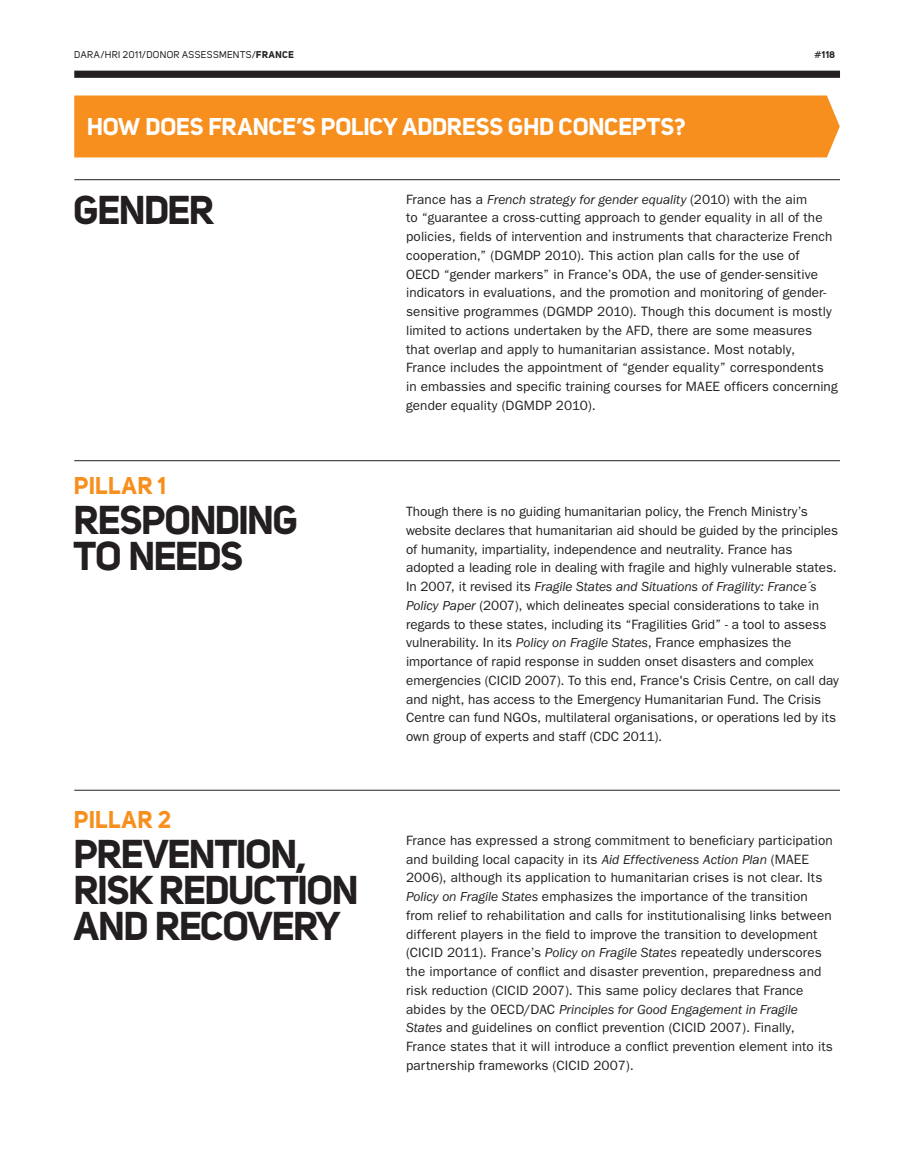
<style>
.page{position:relative;width:915px;height:1169px;background:#fff}
.page>*{position:absolute;margin:0;border:0;box-sizing:border-box;transform-origin:0 0}
.t1{font:39.75px/36px "Uni Sans Bold";letter-spacing:-.035em;color:#231f20}
.t2{font:24px "Uni Sans Bold";letter-spacing:-.01em;color:#fff}
.t3{font:24px "Uni Sans Bold";letter-spacing:.015em;color:#f78f1e}
.t4{font:13.5px/18.8px "ITC Franklin Gothic Std";letter-spacing:.005em;color:#231f20}
.t5{font:9.75px "Uni Sans Regular";letter-spacing:.035em;color:#231f20}
.t6{font:9.75px "Uni Sans Bold";color:#231f20}
.s1{font-family:"Uni Sans Bold"}
.s2{font-family:"Uni Sans Regular"}
.s3{font-style:italic}
</style>
<div class="page">
<div style="left:74px;top:71px;width:766px;height:7px;background:#231f20"></div>
<hr style="left:74px;top:460px;width:766px;height:1px;background:#231f20">
<hr style="left:74px;top:790px;width:766px;height:1px;background:#231f20">
<div style="left:74px;top:96px;width:765px;height:61px;background:#f78f1e"></div>
<hr style="left:74px;top:179px;width:766px;height:1px;background:#231f20">
<p class="t5" style="left:74px;top:52px;width:221px">DARA/HRI 2011/DONOR ASSESSMENTS/<span class="s1">FRANCE</span></p>
<p class="t6" style="left:814px;top:51px;width:22px"><span class="s2">#</span>118</p>
<h2 class="t2" style="left:87px;top:118px;width:600px">HOW DOES FRANCE’S POLICY ADDRESS GHD CONCEPTS?</h2>
<h1 class="t1" style="left:74px;top:198px;width:142px">GENDER</h1>
<p class="t4" style="left:406px;top:191px;width:433px">France has a <span class="s3">French strategy for gender equality</span> (2010) with the aim<br>to “guarantee a cross-cutting approach to gender equality in all of the policies, fields of intervention and instruments that characterize French cooperation,” (DGMDP 2010). This action plan calls for the use of<br>OECD “gender markers” in France’s ODA, the use of gender-sensitive indicators in evaluations, and the promotion and monitoring of gender&shy;sensitive programmes (DGMDP 2010). Though this document is mostly limited to actions undertaken by the AFD, there are some measures that overlap and apply to humanitarian assistance. Most notably, France includes the appointment of “gender equality” correspondents<br>in embassies and specific training courses for MAEE officers concerning gender equality (DGMDP 2010).</p>
<h2 class="t3" style="left:74px;top:477px;width:93px">PILLAR 1</h2>
<h1 class="t1" style="left:74px;top:508px;width:227px">RESPONDING<br>TO NEEDS</h1>
<p class="t4" style="left:406px;top:504px;width:434px">Though there is no guiding humanitarian policy, the French Ministry’s website declares that humanitarian aid should be guided by the principles of humanity, impartiality, independence and neutrality. France has adopted a leading role in dealing with fragile and highly vulnerable states.<br>In 2007, it revised its <span class="s3">Fragile States and Situations of Fragility: France´s Policy Paper</span> (2007), which delineates special considerations to take in regards to these states, including its “Fragilities Grid” - a tool to assess vulnerability. In its <span class="s3">Policy on Fragile States</span>, France emphasizes the importance of rapid response in sudden onset disasters and complex emergencies (CICID 2007). To this end, France's Crisis Centre, on call day and night, has access to the Emergency Humanitarian Fund. The Crisis Centre can fund NGOs, multilateral organisations, or operations led by its own group of experts and staff (CDC 2011).</p>
<h2 class="t3" style="left:74px;top:811px;width:99px">PILLAR 2</h2>
<h1 class="t1" style="left:74px;top:841px;width:287px">PREVENTION,<br>RISK REDUCTION<br>AND RECOVERY</h1>
<p class="t4" style="left:406px;top:832px;width:428px">France has expressed a strong commitment to beneficiary participation and building local capacity in its <span class="s3">Aid Effectiveness Action Plan</span> (MAEE 2006), although its application to humanitarian crises is not clear. Its <span class="s3">Policy on Fragile States</span> emphasizes the importance of the transition from relief to rehabilitation and calls for institutionalising links between different players in the field to improve the transition to development (CICID 2011). France’s <span class="s3">Policy on Fragile States</span> repeatedly underscores the importance of conflict and disaster prevention, preparedness and risk reduction (CICID 2007). This same policy declares that France abides by the OECD/DAC <span class="s3">Principles for Good Engagement in Fragile States</span> and guidelines on conflict prevention (CICID 2007). Finally, France states that it will introduce a conflict prevention element into its partnership frameworks (CICID 2007).</p>
</div>
